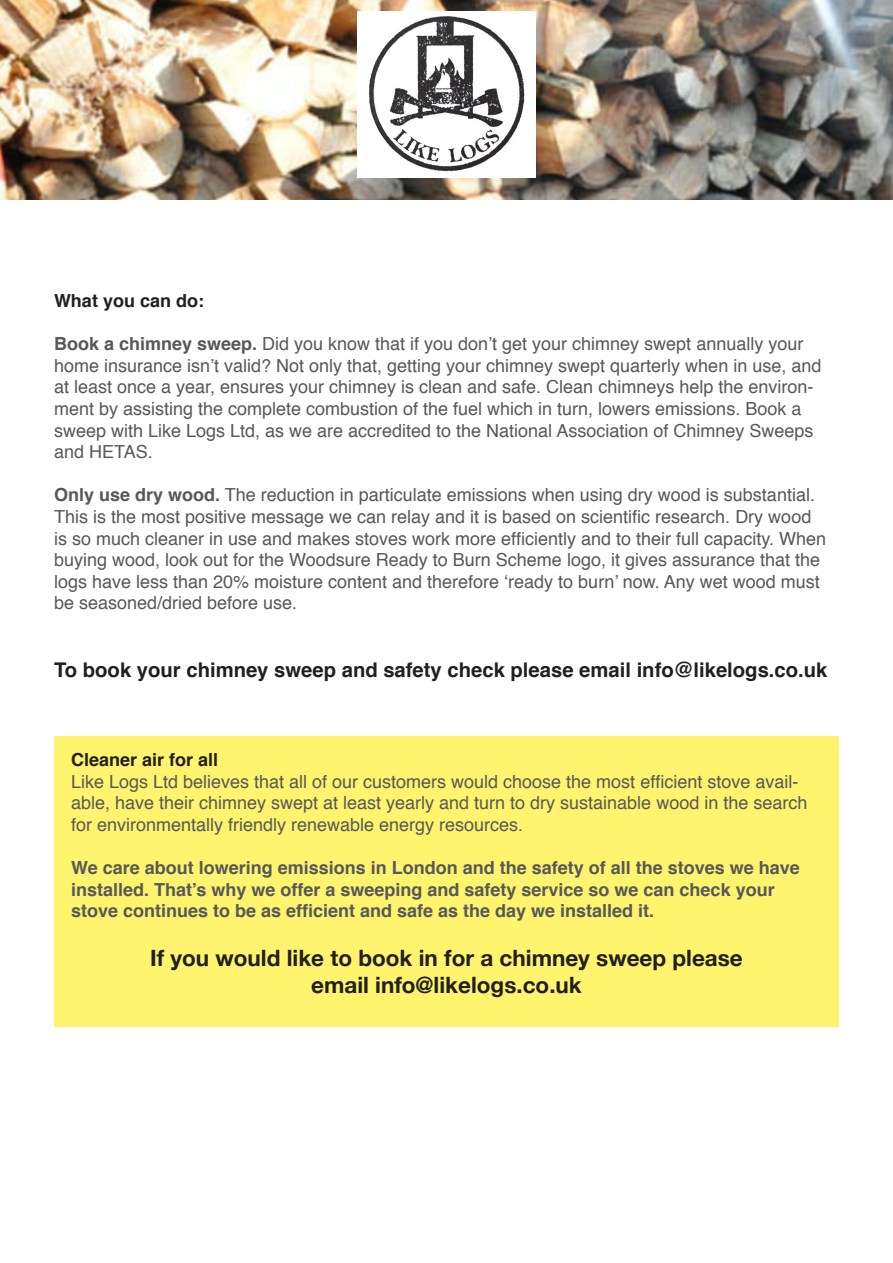
<style>
.page{position:relative;width:893px;height:1263px;background:#fff}
.page>*{position:absolute;margin:0;border:0;box-sizing:border-box;transform-origin:0 0}
.t1{font:700 22.5px/27px "Helvetica Neue";color:#231f20;text-align:center}
.t2{font:700 20.25px "Helvetica";color:#231f20}
.t3{font:18px/21.6px "Helvetica";color:#57585a}
.t4{font:700 18px/21.6px "Helvetica";color:#57585a}
.t5{font:700 18px "Helvetica";color:#231f20}
.s1{font-weight:700}
</style>
<div class="page">
<img style="left:0;top:0;width:893px;height:200px">
<img style="left:358px;top:12px;width:177px;height:165px">
<div style="left:54px;top:736px;width:785px;height:290px;background:#fff46d"></div>
<p class="t5" style="left:54px;top:286px;width:152px">What you can do:</p>
<p class="t3" style="left:54px;top:334px;width:769px"><span class="s1">Book a chimney sweep.</span> Did you know that if you don’t get your chimney swept annually your home insurance isn’t valid? Not only that, getting your chimney swept quarterly when in use, and at least once a year, ensures your chimney is clean and safe. Clean chimneys help the environ&shy;ment by assisting the complete combustion of the fuel which in turn, lowers emissions. Book a sweep with Like Logs Ltd, as we are accredited to the National Association of Chimney Sweeps and HETAS.</p>
<p class="t3" style="left:54px;top:485px;width:774px"><span class="s1">Only use dry wood.</span> The reduction in particulate emissions when using dry wood is substantial.<br>This is the most positive message we can relay and it is based on scientific research. Dry wood is so much cleaner in use and makes stoves work more efficiently and to their full capacity. When buying wood, look out for the Woodsure Ready to Burn Scheme logo, it gives assurance that the logs have less than 20% moisture content and therefore ‘ready to burn’ now. Any wet wood must be seasoned/dried before use.</p>
<p class="t2" style="left:54px;top:653px;width:775px">To book your chimney sweep and safety check please email info@likelogs.co.uk</p>
<p class="t5" style="left:71px;top:745px;width:149px">Cleaner air for all</p>
<p class="t3" style="left:71px;top:771px;width:738px">Like Logs Ltd believes that all of our customers would choose the most efficient stove avail&shy;able, have their chimney swept at least yearly and turn to dry sustainable wood in the search for environmentally friendly renewable energy resources.</p>
<p class="t4" style="left:71px;top:857px;width:730px">We care about lowering emissions in London and the safety of all the stoves we have installed. That’s why we offer a sweeping and safety service so we can check your stove continues to be as efficient and safe as the day we installed it.</p>
<p class="t1" style="left:150px;top:945px;width:594px">If you would like to book in for a chimney sweep please email info@likelogs.co.uk</p>
</div>
